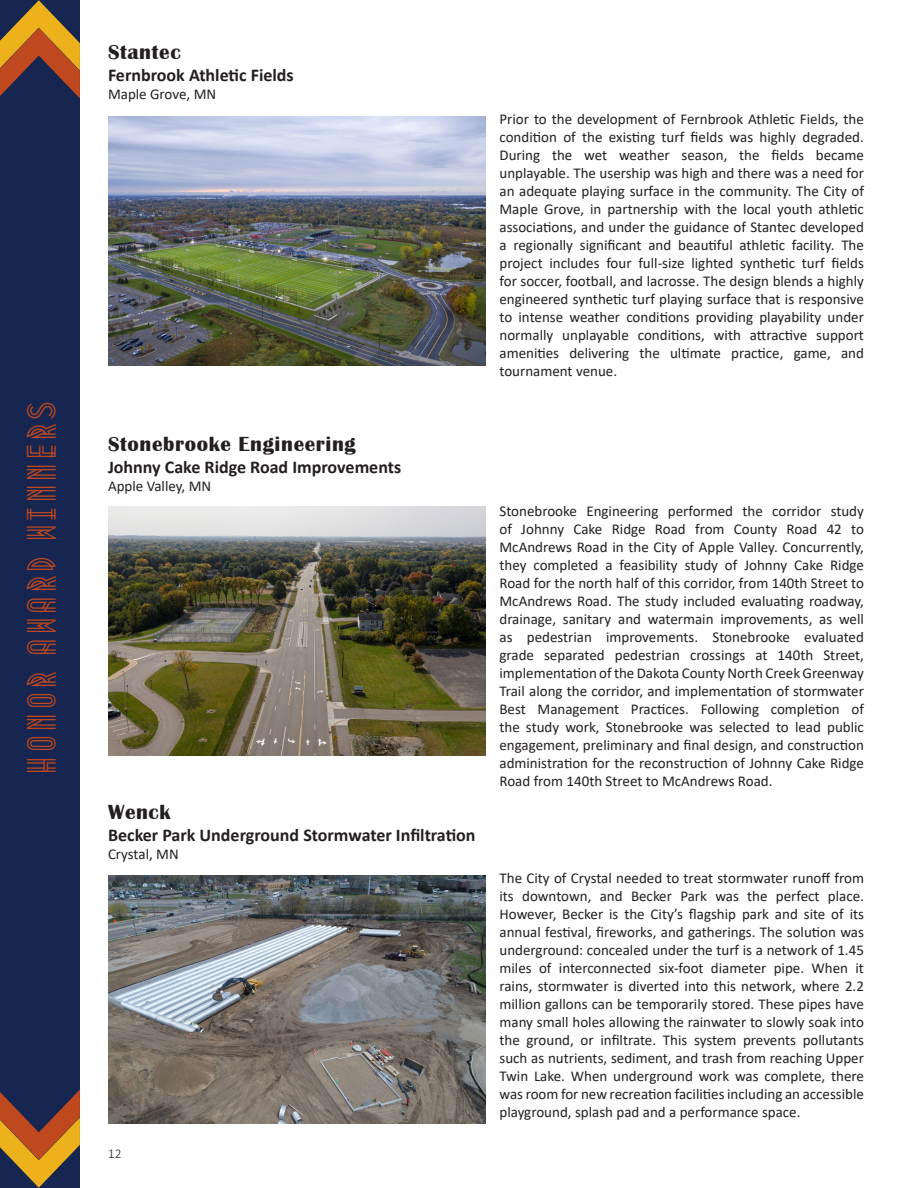
<style>
.page{position:relative;width:918px;height:1188px;background:#fff}
.page>*{position:absolute;margin:0;border:0;box-sizing:border-box;transform-origin:0 0}
.Title_1{font:36px "Metropolis 1920";letter-spacing:.1em;color:#bf481f}
.Title_3_5{font:700 21px "Britannic";letter-spacing:.03em;color:#231f20}
.Title_3_5-2{font:700 18px "Calibri";color:#231f20}
.Project_Body{font:700 18px "Calibri";color:#231f20}
.Bullets{font:15px/18px "Calibri";color:#231f20;text-align:justify}
.Project_Body-2{font:15px "Calibri";color:#231f20}
.t1{font:300 13.5px "Calibri";color:#231f20}
</style>
<div class="page">
<img style="left:108px;top:117px;width:378px;height:248px">
<img style="left:108px;top:507px;width:378px;height:248px">
<img style="left:108px;top:875px;width:378px;height:249px">
<div style="left:0;top:0;width:80px;height:1188px;background:#172650"></div>
<svg style="left:0;top:0;width:80px;height:98px"></svg>
<svg style="left:0;top:1090px;width:80px;height:98px"></svg>
<p class="Title_1" style="left:12px;top:772px;width:375px;rotate:-90deg">HONOR AWARD WINNERS</p>
<p class="Title_3_5" style="left:108px;top:40px;width:74px">Stantec</p>
<p class="Project_Body" style="left:108px;top:62px;width:187px">Fernbrook Athletic Fields</p>
<p class="Project_Body-2" style="left:108px;top:83px;width:110px">Maple Grove, MN</p>
<p class="Title_3_5" style="left:108px;top:433px;width:249px">Stonebrooke Engineering</p>
<p class="Title_3_5-2" style="left:108px;top:454px;width:295px">Johnny Cake Ridge Road Improvements</p>
<p class="Bullets" style="left:108px;top:477px;width:105px">Apple Valley, MN</p>
<p class="Title_3_5" style="left:108px;top:800px;width:64px">Wenck</p>
<p class="Title_3_5-2" style="left:108px;top:822px;width:369px">Becker Park Underground Stormwater Infiltration</p>
<p class="Project_Body-2" style="left:108px;top:843px;width:72px">Crystal, MN</p>
<p class="t1" style="left:108px;top:1145px;width:15px">12</p>
<p class="Bullets" style="left:500px;top:109px;width:366px">Prior to the development of Fernbrook Athletic Fields, the condition of the existing turf fields was highly degraded.<br>During the wet weather season, the fields became unplayable. The usership was high and there was a need for an adequate playing surface in the community. The City of Maple Grove, in partnership with the local youth athletic associations, and under the guidance of Stantec developed a regionally significant and beautiful athletic facility. The project includes four full-size lighted synthetic turf fields for soccer, football, and lacrosse. The design blends a highly engineered synthetic turf playing surface that is responsive to intense weather conditions providing playability under normally unplayable conditions, with attractive support amenities delivering the ultimate practice, game, and tournament venue.</p>
<p class="Bullets" style="left:500px;top:501px;width:366px">Stonebrooke Engineering performed the corridor study of Johnny Cake Ridge Road from County Road 42 to McAndrews Road in the City of Apple Valley. Concurrently, they completed a feasibility study of Johnny Cake Ridge Road for the north half of this corridor, from 140th Street to McAndrews Road. The study included evaluating roadway, drainage, sanitary and watermain improvements, as well as pedestrian improvements. Stonebrooke evaluated grade separated pedestrian crossings at 140th Street, implementation of the Dakota County North Creek Greenway Trail along the corridor, and implementation of stormwater Best Management Practices. Following completion of the study work, Stonebrooke was selected to lead public engagement, preliminary and final design, and construction administration for the reconstruction of Johnny Cake Ridge Road from 140th Street to McAndrews Road.</p>
<p class="Bullets" style="left:500px;top:869px;width:366px">The City of Crystal needed to treat stormwater runoff from its downtown, and Becker Park was the perfect place.<br>However, Becker is the City’s flagship park and site of its annual festival, fireworks, and gatherings. The solution was underground: concealed under the turf is a network of 1.45 miles of interconnected six-foot diameter pipe. When it rains, stormwater is diverted into this network, where 2.2 million gallons can be temporarily stored. These pipes have many small holes allowing the rainwater to slowly soak into the ground, or infiltrate. This system prevents pollutants such as nutrients, sediment, and trash from reaching Upper Twin Lake. When underground work was complete, there was room for new recreation facilities including an accessible playground, splash pad and a performance space.</p>
</div>
